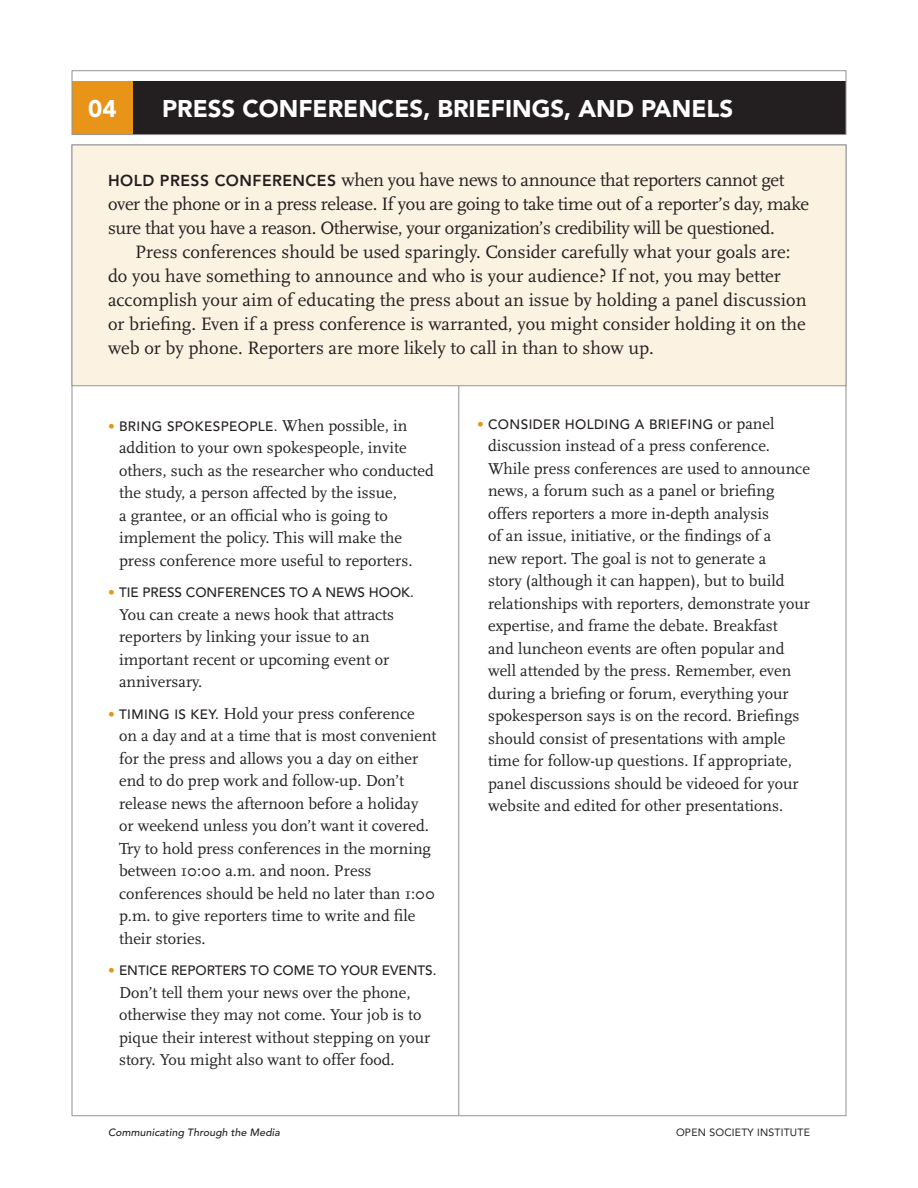
<style>
.page{position:relative;width:918px;height:1188px;background:#fff}
.page>*{position:absolute;margin:0;border:0;box-sizing:border-box;transform-origin:0 0}
.HEADLINE{font:900 24px "Avenir";color:#fff}
.Intro_Second_Para{font:18.75px/24px "Scala";color:#231f20}
.Intro_Lead_in{font:18.75px/24px "Scala";letter-spacing:-.02em;color:#231f20}
.t1{font:16.5px/22.5px "Scala";color:#231f20}
.t2{font:500 13.5px "Avenir";letter-spacing:.015em;color:#231f20}
.t3{font:italic 500 10.5px "Avenir";letter-spacing:.01em;color:#231f20}
.t4{font:10.5px "Avenir";letter-spacing:.02em;color:#231f20}
.s1{font-family:"Avenir";font-weight:800;font-size:15.75px}
.s2{font-weight:300;color:#e89418}
.s3{font-family:"Scala";font-weight:400;font-size:16.5px}
.s4{font-family:"Avenir";font-weight:300;font-size:13.5px;color:#e89418}
.s5{font-family:"Avenir";font-weight:500;font-size:13.5px}
</style>
<div class="page">
<hr style="left:459px;top:341px;width:1px;height:775px;background:#231f20">
<div style="left:72px;top:145px;width:774px;height:241px;background:#fcf2e2;border:1px solid #939598"></div>
<div style="left:72px;top:81px;width:774px;height:54px;background:#231f20"></div>
<div style="left:72px;top:81px;width:61px;height:54px;background:#e89418"></div>
<div style="left:72px;top:70px;width:774px;height:65px;border:1px solid #939598"></div>
<p class="HEADLINE" style="left:88px;top:94px;width:30px">04</p>
<p class="HEADLINE" style="left:162px;top:94px;width:573px">PRESS CONFERENCES, BRIEFINGS, AND PANELS</p>
<p class="Intro_Lead_in" style="left:108px;top:168px;width:703px"><span class="s1">HOLD P RESS C ONFERENC ES</span> when you have news to announce that reporters cannot get over the phone or in a press release. If you are going to take time out of a reporter’s day, make sure that you have a reason. Otherwise, your organization’s credibility will be questioned.</p>
<p class="Intro_Second_Para" style="left:108px;top:240px;width:700px;text-indent:27px">Press conferences should be used sparingly. Consider carefully what your goals are: do you have something to announce and who is your audience? If not, you may better accomplish your aim of educating the press about an issue by holding a panel discussion or briefing. Even if a press conference is warranted, you might consider holding it on the web or by phone. Reporters are more likely to call in than to show up.</p>
<p class="t2" style="left:108px;top:418px;width:301px"><span class="s2">•</span> BRING SPOKESPEOPLE. <span class="s3">When possible, in</span></p>
<p class="t1" style="left:119px;top:437px;width:316px">addition to your own spokespeople, invite others, such as the researcher who conducted the study, a person affected by the issue,<br>a grantee, or an official who is going to implement the policy. This will make the press conference more useful to reporters.</p>
<p class="t2" style="left:108px;top:585px;width:307px"><span class="s2">•</span> TIE PRESS CONFERENCES TO A NEWS HOOK.</p>
<p class="t1" style="left:119px;top:603px;width:277px">You can create a news hook that attracts reporters by linking your issue to an important recent or upcoming event or anniversary.</p>
<p class="t1" style="left:119px;top:702px;width:319px;text-indent:-11px"><span class="s4">•</span> <span class="s5">T IMING IS KEY.</span> Hold your press conference on a day and at a time that is most convenient for the press and allows you a day on either end to do prep work and follow-up. Don’t release news the afternoon before a holiday or weekend unless you don’t want it covered.<br>Try to hold press conferences in the morning between 10:00 a.m. and noon. Press conferences should be held no later than 1:00 p.m. to give reporters time to write and file their stories.</p>
<p class="t2" style="left:108px;top:963px;width:330px"><span class="s2">•</span> ENTICE REPORTERS TO COME TO YOUR EVENTS.</p>
<p class="t1" style="left:119px;top:981px;width:313px">Don’t tell them your news over the phone, otherwise they may not come. Your job is to pique their interest without stepping on your story. You might also want to offer food.</p>
<p class="t2" style="left:477px;top:416px;width:299px"><span class="s2">•</span> CONSIDER HOLDING A BRIEFING <span class="s3">or panel</span></p>
<p class="t1" style="left:488px;top:435px;width:323px">discussion instead of a press conference.<br>While press conferences are used to announce news, a forum such as a panel or briefing offers reporters a more in-depth analysis<br>of an issue, initiative, or the findings of a<br>new report. The goal is not to generate a<br>story (although it can happen), but to build relationships with reporters, demonstrate your expertise, and frame the debate. Breakfast<br>and luncheon events are often popular and well attended by the press. Remember, even during a briefing or forum, everything your spokesperson says is on the record. Briefings should consist of presentations with ample time for follow-up questions. If appropriate, panel discussions should be videoed for your website and edited for other presentations.</p>
<p class="t3" style="left:108px;top:1127px;width:173px">Communicating Through the Media</p>
<p class="t4" style="left:676px;top:1127px;width:136px">OPEN SOCIETY INSTITUTE</p>
</div>
